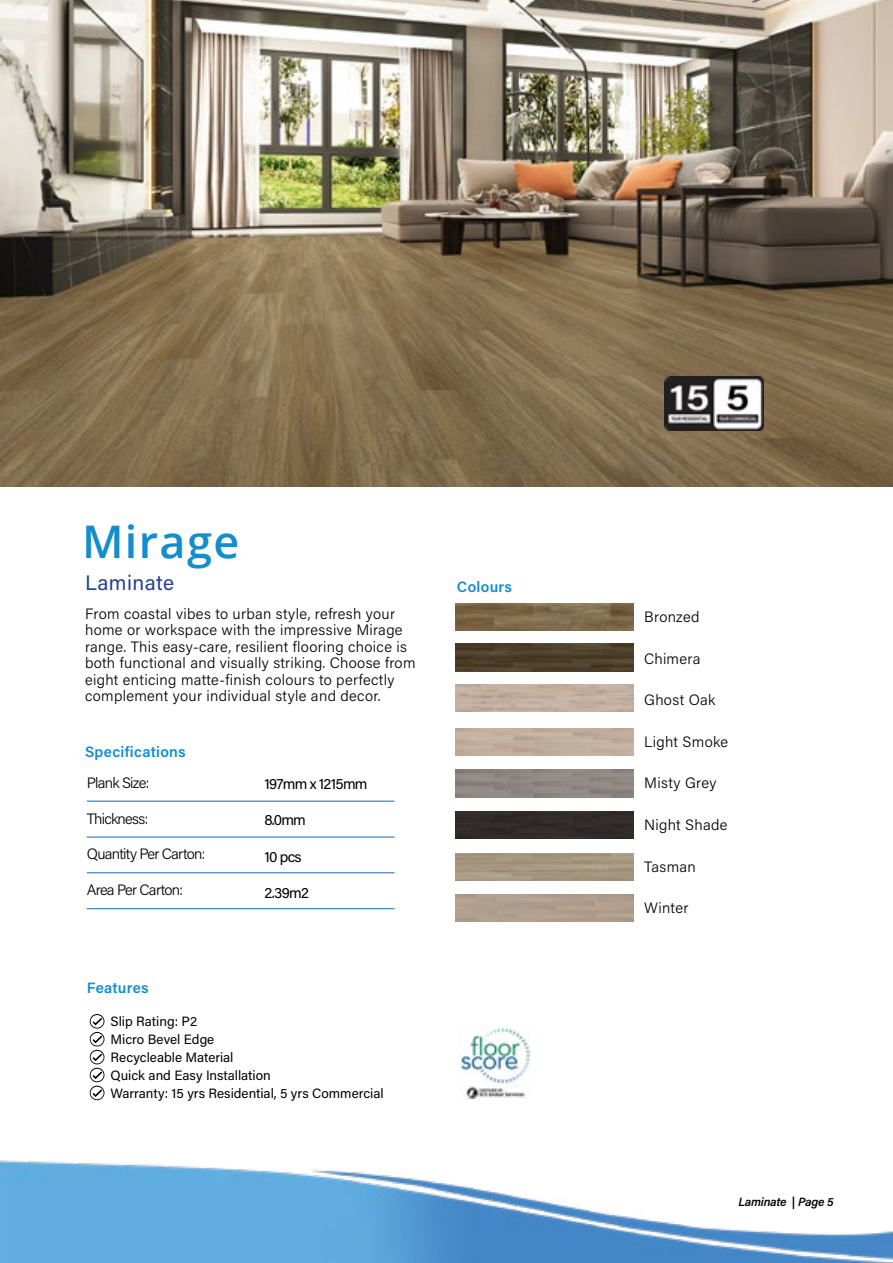
<style>
.page{position:relative;width:893px;height:1263px;background:#fff}
.page>*{position:absolute;margin:0;border:0;box-sizing:border-box;transform-origin:0 0}
.t1{font:600 45px "Open Sans";letter-spacing:.03em;color:#148dcd}
.t2{font:21px "Acumin Pro";letter-spacing:.02em;color:#25408f}
.t3{font:300 15px/16.5px "Acumin Pro";letter-spacing:.02em;color:#000101}
.t4{font:300 15px "Acumin Pro";letter-spacing:.01em;color:#000}
.t5{font:300 15px "Acumin Pro";letter-spacing:-.05em;color:#000}
.t6{font:600 15px "Acumin Pro";letter-spacing:.02em;color:#148dcd}
.t7{font:15px "Acumin Pro";letter-spacing:-.05em;color:#000}
.t8{font:13.5px/18px "Acumin Pro";color:#000}
.t9{font:italic 600 12px "Acumin Pro";letter-spacing:-.02em;color:#000}
</style>
<div class="page">
<img style="left:0;top:0;width:893px;height:486px">
<svg style="left:90px;top:1014px;width:14px;height:14px"></svg>
<svg style="left:91px;top:1015px;width:13px;height:13px"></svg>
<svg style="left:93px;top:1018px;width:9px;height:7px"></svg>
<svg style="left:90px;top:1032px;width:14px;height:14px"></svg>
<svg style="left:91px;top:1033px;width:13px;height:12px"></svg>
<svg style="left:93px;top:1036px;width:9px;height:7px"></svg>
<svg style="left:90px;top:1050px;width:14px;height:14px"></svg>
<svg style="left:91px;top:1051px;width:13px;height:12px"></svg>
<svg style="left:93px;top:1054px;width:9px;height:7px"></svg>
<svg style="left:90px;top:1068px;width:14px;height:14px"></svg>
<svg style="left:91px;top:1069px;width:13px;height:12px"></svg>
<svg style="left:93px;top:1071px;width:9px;height:8px"></svg>
<svg style="left:90px;top:1085px;width:14px;height:15px"></svg>
<svg style="left:91px;top:1087px;width:13px;height:12px"></svg>
<svg style="left:93px;top:1089px;width:9px;height:8px"></svg>
<img style="left:665px;top:377px;width:99px;height:53px">
<img style="left:455px;top:644px;width:179px;height:27px">
<img style="left:455px;top:603px;width:179px;height:28px">
<div style="left:455px;top:811px;width:179px;height:28px;background:#312b2b"></div>
<img style="left:459px;top:1027px;width:72px;height:71px">
<hr style="left:87px;top:801px;width:307px;height:1px;background:#1268b3">
<hr style="left:87px;top:837px;width:307px;height:1px;background:#1268b3">
<hr style="left:87px;top:872px;width:307px;height:1px;background:#1268b3">
<hr style="left:87px;top:908px;width:307px;height:1px;background:#1268b3">
<img style="left:0;top:1160px;width:893px;height:103px">
<h1 class="t1" style="left:82px;top:511px;width:159px">Mirage</h1>
<h2 class="t2" style="left:85px;top:569px;width:90px">Laminate</h2>
<p class="t3" style="left:85px;top:605px;width:332px">From coastal vibes to urban style, refresh your home or workspace with the impressive Mirage range. This easy-care, resilient flooring choice is both functional and visually striking. Choose from eight enticing matte-finish colours to perfectly complement your individual style and decor.</p>
<p class="t6" style="left:85px;top:741px;width:102px">Specifications</p>
<p class="t5" style="left:87px;top:773px;width:64px">Plank Size:</p>
<p class="t5" style="left:87px;top:808px;width:63px">Thickness:</p>
<p class="t5" style="left:87px;top:844px;width:120px">Quantity Per Carton:</p>
<p class="t5" style="left:87px;top:879px;width:98px">Area Per Carton:</p>
<p class="t6" style="left:87px;top:977px;width:64px">Features</p>
<p class="t7" style="left:264px;top:773px;width:105px">197mm x 1215mm</p>
<p class="t7" style="left:264px;top:810px;width:43px">8.0mm</p>
<p class="t7" style="left:264px;top:846px;width:39px">10 pcs</p>
<p class="t7" style="left:264px;top:883px;width:46px">2.39m2</p>
<p class="t8" style="left:111px;top:1012px;width:275px">Slip Rating: P2<br>Micro Bevel Edge<br>Recycleable Material<br>Quick and Easy Installation<br>Warranty: 15 yrs Residential, 5 yrs Commercial</p>
<p class="t6" style="left:457px;top:576px;width:57px">Colours</p>
<p class="t4" style="left:644px;top:606px;width:57px">Bronzed</p>
<p class="t4" style="left:644px;top:648px;width:58px">Chimera</p>
<p class="t4" style="left:644px;top:690px;width:73px">Ghost Oak</p>
<p class="t4" style="left:644px;top:731px;width:86px">Light Smoke</p>
<p class="t4" style="left:644px;top:773px;width:74px">Misty Grey</p>
<p class="t4" style="left:644px;top:814px;width:85px">Night Shade</p>
<p class="t4" style="left:644px;top:856px;width:53px">Tasman</p>
<p class="t4" style="left:644px;top:898px;width:46px">Winter</p>
<p class="t9" style="left:738px;top:1193px;width:97px">Laminate | Page 5</p>
</div>
